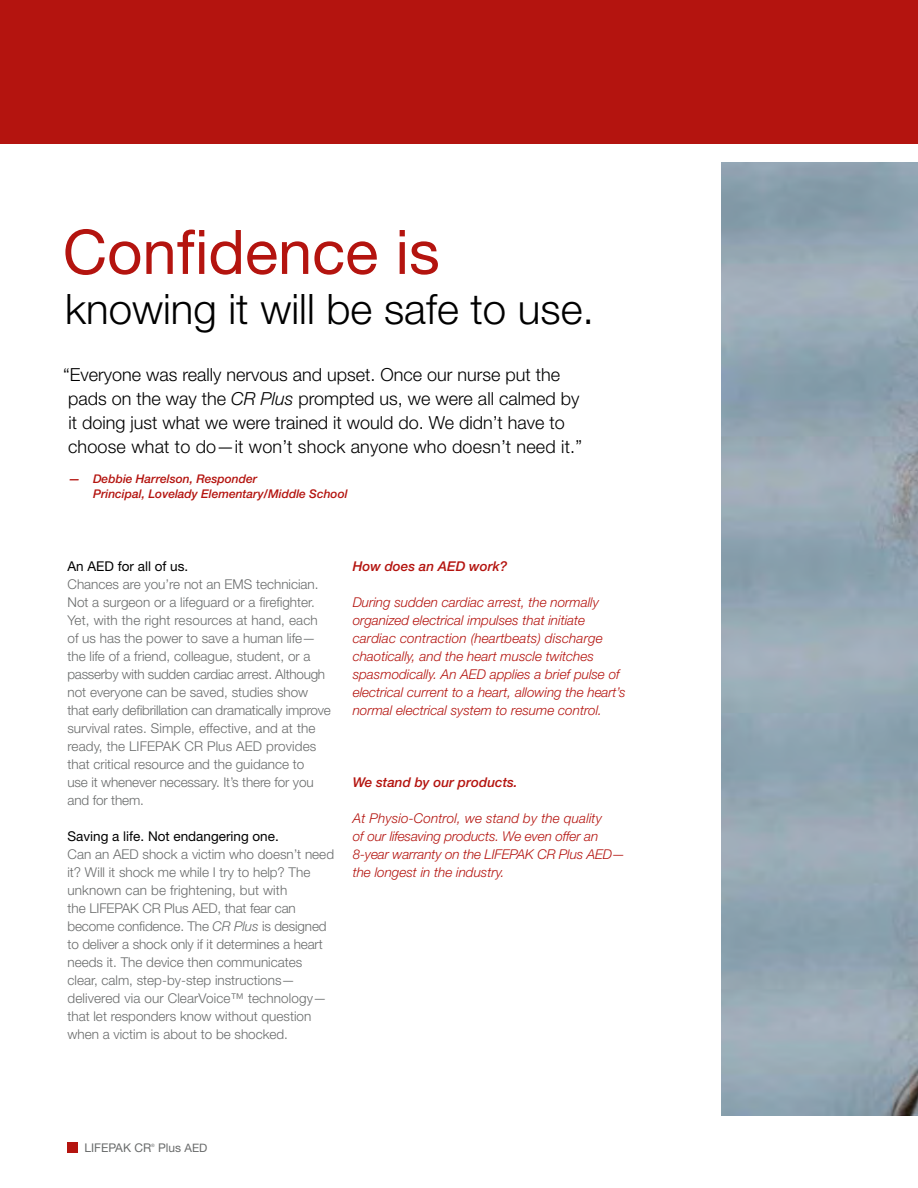
<style>
.page{position:relative;width:918px;height:1188px;background:#fff}
.page>*{position:absolute;margin:0;border:0;box-sizing:border-box;transform-origin:0 0}
.t1{font:61.5px "Helvetica Neue LT Std";color:#b4140f}
.t2{font:300 42px "Helvetica Neue LT Std";color:#000}
.t3{font:300 18px/24px "Helvetica Neue LT Std";color:#000}
.t4{font:300 13.5px/18px "Helvetica Neue LT Std";color:#6a6c6c}
.t5{font:italic 300 13.5px/18px "Helvetica Neue LT Std";color:#b4140f}
.t6{font:13.5px "Helvetica Neue LT Std";color:#000}
.t7{font:italic 500 13.5px "Helvetica Neue LT Std";color:#b4140f}
.t8{font:italic 500 12px/15px "Helvetica Neue LT Std";color:#b4140f}
.t9{font:12px "Helvetica Neue LT Std";color:#6a6c6c}
.t10{font:4.5px "Helvetica Neue LT Std";color:#6a6c6c}
.s1{font-style:italic}
.s2{font-size:11.7px}
</style>
<div class="page">
<img style="left:722px;top:162px;width:196px;height:954px">
<div style="left:0;top:0;width:918px;height:144px;background:#b4140f"></div>
<div style="left:68px;top:1143px;width:10px;height:10px;background:#b4140f"></div>
<h1 class="t1" style="left:63px;top:215px;width:378px">Confidence is</h1>
<h2 class="t2" style="left:65px;top:284px;width:530px">knowing it will be safe to use.</h2>
<p class="t3" style="left:63px;top:362px;width:520px">“Everyone was really nervous and upset. Once our nurse put the pads on the way the <span class="s1">CR Plus</span> prompted us, we were all calmed by it doing just what we were trained it would do. We didn’t have to choose what to do—it won’t shock anyone who doesn’t need it.”</p>
<p class="t8" style="left:93px;top:471px;width:256px;text-indent:-24px">— Debbie Harrelson, Responder<br>Principal, Lovelady Elementary/Middle School</p>
<p class="t6" style="left:68px;top:558px;width:122px">An AED for all of us.</p>
<p class="t4" style="left:68px;top:575px;width:265px">Chances are you’re not an EMS technician.<br>Not a surgeon or a lifeguard or a firefighter.<br>Yet, with the right resources at hand, each of us has the power to save a human life— the life of a friend, colleague, student, or a passerby with sudden cardiac arrest. Although not everyone can be saved, studies show that early defibrillation can dramatically improve survival rates. Simple, effective, and at the ready, the LIFEPAK CR Plus AED provides that critical resource and the guidance to<br>use it whenever necessary. It’s there for you and for them.</p>
<p class="t6" style="left:68px;top:828px;width:213px">Saving a life. Not endangering one.</p>
<p class="t4" style="left:68px;top:845px;width:268px">Can an AED shock a victim who doesn’t need it? Will it shock me while I try to help? The unknown can be frightening, but with<br>the LIFEPAK CR Plus AED, that fear can become confidence. The <span class="s1">CR Plus</span> is designed to deliver a shock only if it determines a heart needs it. The device then communicates clear, calm, step-by-step instructions— delivered via our ClearVoice™ technology— that let responders know without question when a victim is about to be shocked.</p>
<p class="t7" style="left:353px;top:558px;width:156px">How does an AED work?</p>
<p class="t5" style="left:353px;top:593px;width:275px">During sudden cardiac arrest, the normally organized electrical impulses that initiate cardiac contraction (heartbeats) discharge chaotically, and the heart muscle twitches spasmodically. An AED applies a brief pulse of electrical current to a heart, allowing the heart’s normal electrical system to resume control.</p>
<p class="t7" style="left:353px;top:774px;width:167px">We stand by our products.</p>
<p class="t5" style="left:353px;top:809px;width:274px">At Physio-Control, we stand by the quality<br>of our lifesaving products. We even offer an 8-year warranty on the LIFEPAK CR Plus AED— the longest in the industry.</p>
<p class="t9" style="left:84px;top:1141px;width:68px">LIFEPAK CR</p>
<p class="t10" style="left:151px;top:1142px;width:5px">®</p>
<p class="t9" style="left:158px;top:1141px;width:51px">Plus <span class="s2">AED</span></p>
</div>
